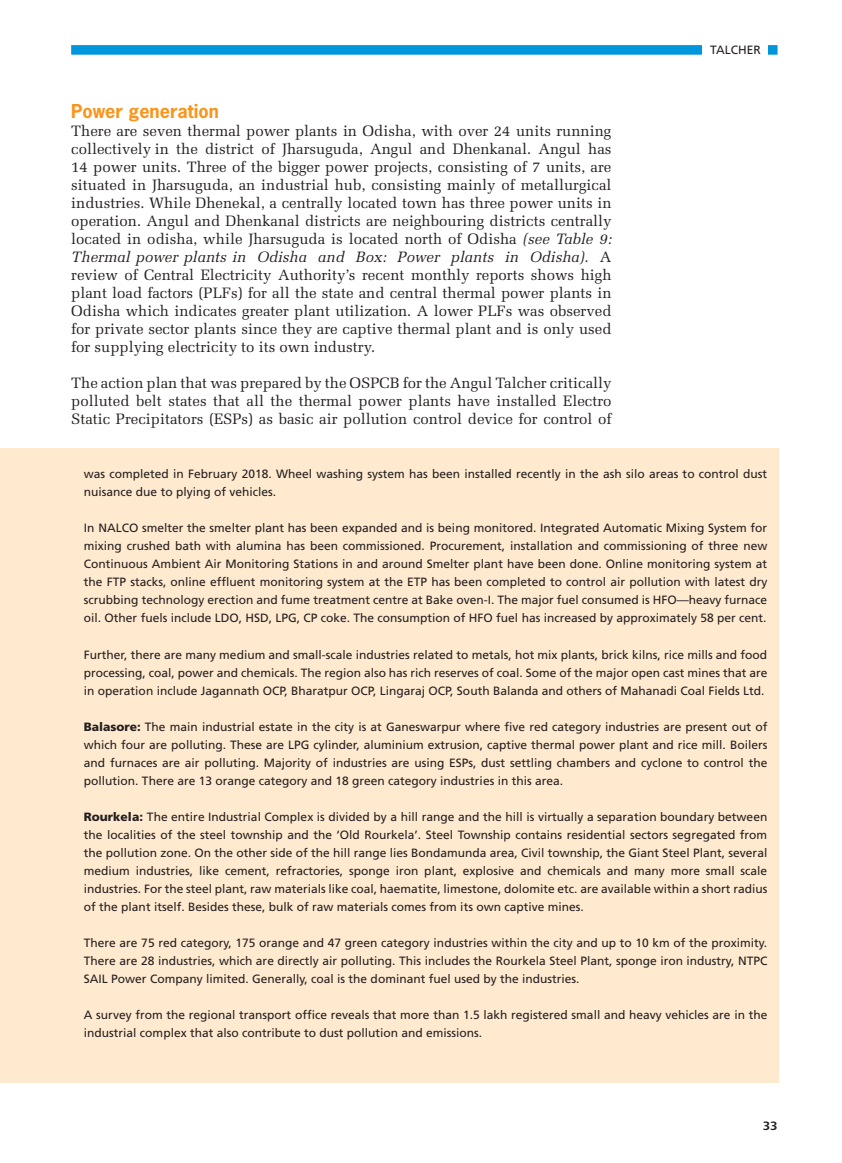
<style>
.page{position:relative;width:842px;height:1163px;background:#fff}
.page>*{position:absolute;margin:0;border:0;box-sizing:border-box;transform-origin:0 0}
.t1{font:700 18px "News Gothic";color:#f9951b}
.t2{font:15px/18px "Melior";color:#241f1f;text-align:justify}
.t3{font:12px/18px "Frutiger LT";color:#241f1f;text-align:justify}
.t4{font:12px "Frutiger";color:#241f1f}
.t5{font:700 condensed 12px "Frutiger";color:#241f1f;scale:1.2 1}
.s1{font-style:italic}
.s2{font-family:"Frutiger";font-weight:900}
</style>
<div class="page">
<div style="left:71px;top:45px;width:706px;height:10px;background:#0096db"></div>
<div style="left:702px;top:44px;width:66px;height:18px;background:#fff"></div>
<div style="left:0;top:448px;width:779px;height:634px;background:#ffead0"></div>
<h1 class="t1" style="left:71px;top:99px;width:149px">Power generation</h1>
<p class="t2" style="left:71px;top:122px;width:542px">There are seven thermal power plants in Odisha, with over 24 units running collectively in the district of Jharsuguda, Angul and Dhenkanal. Angul has 14 power units. Three of the bigger power projects, consisting of 7 units, are situated in Jharsuguda, an industrial hub, consisting mainly of metallurgical industries. While Dhenekal, a centrally located town has three power units in operation. Angul and Dhenkanal districts are neighbouring districts centrally located in odisha, while Jharsuguda is located north of Odisha <span class="s1">(see Table 9:<br>Thermal power plants in Odisha and Box: Power plants in Odisha).</span> A review of Central Electricity Authority’s recent monthly reports shows high plant load factors (PLFs) for all the state and central thermal power plants in Odisha which indicates greater plant utilization. A lower PLFs was observed for private sector plants since they are captive thermal plant and is only used for supplying electricity to its own industry.</p>
<p class="t2" style="left:71px;top:374px;width:541px">The action plan that was prepared by the OSPCB for the Angul Talcher critically polluted belt states that all the thermal power plants have installed Electro Static Precipitators (ESPs) as basic air pollution control device for control of</p>
<p class="t4" style="left:710px;top:43px;width:52px">TALCHER</p>
<p class="t3" style="left:84px;top:465px;width:684px">was completed in February 2018. Wheel washing system has been installed recently in the ash silo areas to control dust nuisance due to plying of vehicles.</p>
<p class="t3" style="left:84px;top:519px;width:684px">In NALCO smelter the smelter plant has been expanded and is being monitored. Integrated Automatic Mixing System for mixing crushed bath with alumina has been commissioned. Procurement, installation and commissioning of three new Continuous Ambient Air Monitoring Stations in and around Smelter plant have been done. Online monitoring system at the FTP stacks, online effluent monitoring system at the ETP has been completed to control air pollution with latest dry scrubbing technology erection and fume treatment centre at Bake oven-I. The major fuel consumed is HFO—heavy furnace oil. Other fuels include LDO, HSD, LPG, CP coke. The consumption of HFO fuel has increased by approximately 58 per cent.</p>
<p class="t3" style="left:84px;top:645px;width:684px">Further, there are many medium and small-scale industries related to metals, hot mix plants, brick kilns, rice mills and food processing, coal, power and chemicals. The region also has rich reserves of coal. Some of the major open cast mines that are in operation include Jagannath OCP, Bharatpur OCP, Lingaraj OCP, South Balanda and others of Mahanadi Coal Fields Ltd.</p>
<p class="t3" style="left:84px;top:717px;width:684px"><span class="s2">Balasore:</span> The main industrial estate in the city is at Ganeswarpur where five red category industries are present out of which four are polluting. These are LPG cylinder, aluminium extrusion, captive thermal power plant and rice mill. Boilers and furnaces are air polluting. Majority of industries are using ESPs, dust settling chambers and cyclone to control the pollution. There are 13 orange category and 18 green category industries in this area.</p>
<p class="t3" style="left:84px;top:807px;width:684px"><span class="s2">Rourkela:</span> The entire Industrial Complex is divided by a hill range and the hill is virtually a separation boundary between the localities of the steel township and the ‘Old Rourkela’. Steel Township contains residential sectors segregated from the pollution zone. On the other side of the hill range lies Bondamunda area, Civil township, the Giant Steel Plant, several medium industries, like cement, refractories, sponge iron plant, explosive and chemicals and many more small scale industries. For the steel plant, raw materials like coal, haematite, limestone, dolomite etc. are available within a short radius of the plant itself. Besides these, bulk of raw materials comes from its own captive mines.</p>
<p class="t3" style="left:84px;top:933px;width:684px">There are 75 red category, 175 orange and 47 green category industries within the city and up to 10 km of the proximity.<br>There are 28 industries, which are directly air polluting. This includes the Rourkela Steel Plant, sponge iron industry, NTPC SAIL Power Company limited. Generally, coal is the dominant fuel used by the industries.</p>
<p class="t3" style="left:84px;top:1005px;width:685px">A survey from the regional transport office reveals that more than 1.5 lakh registered small and heavy vehicles are in the industrial complex that also contribute to dust pollution and emissions.</p>
<p class="t5" style="left:762px;top:1118px;width:14px">33</p>
</div>
